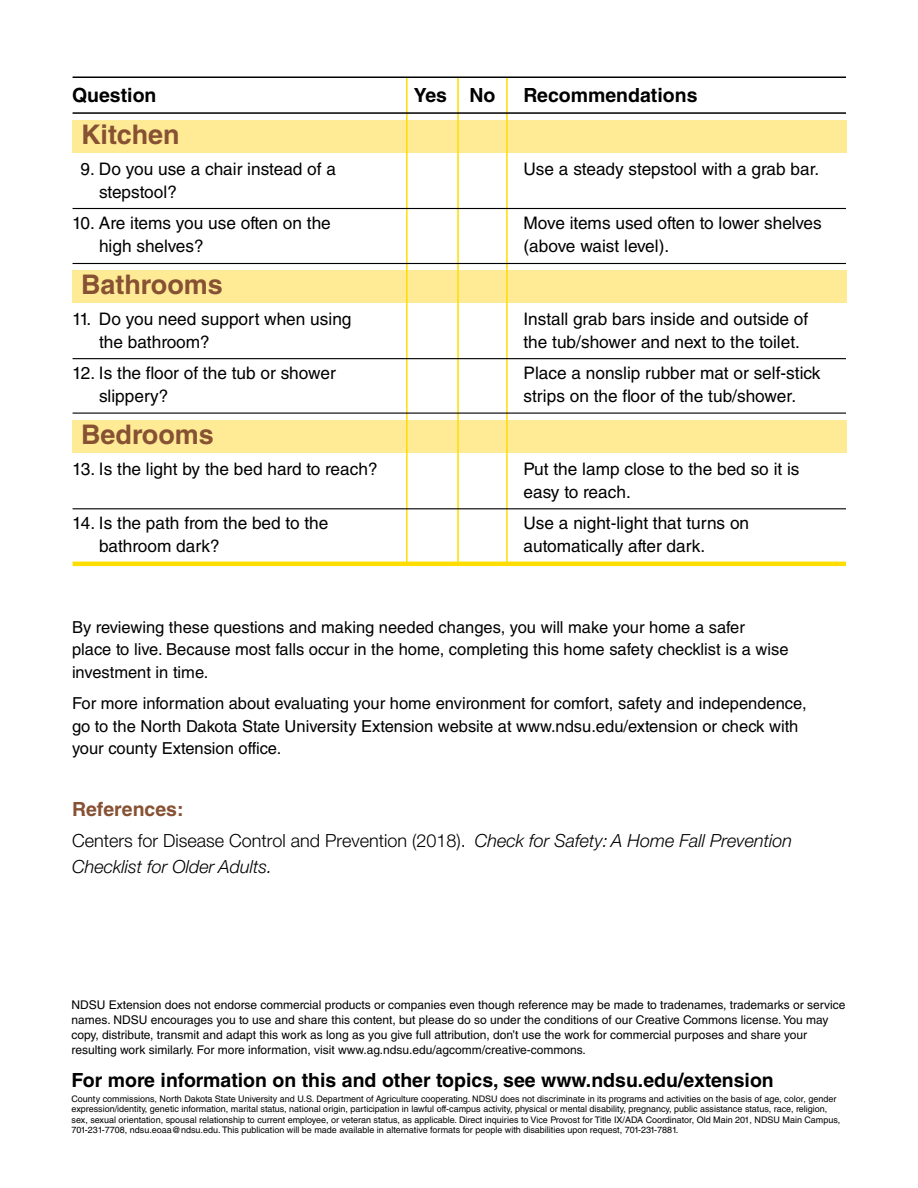
<style>
.page{position:relative;width:918px;height:1188px;background:#fff}
.page>*{position:absolute;margin:0;border:0;box-sizing:border-box;transform-origin:0 0}
.Subhead_1{font:700 27px "Helvetica LT Std";color:#875133}
.Body_text{font:700 19.5px "Helvetica LT Std";color:#000}
.t1{font:700 19.5px "Helvetica LT Std";color:#875133}
.t2{font:italic 300 18px/25.3px "Helvetica Neuefor SAS";color:#000}
.Questions{font:17.25px/22.5px "Helvetica LT Std";color:#000}
.t3{font:16.5px/22.5px "Helvetica LT Std";color:#000}
.t4{font:12px/15px "Helvetica LT Std";color:#000}
.t5{font:9px/10.5px "Helvetica LT Std";color:#000}
.s1{font-style:normal}
</style>
<div class="page">
<div style="left:73px;top:120px;width:774px;height:33px;background:#ffeb95"></div>
<div style="left:73px;top:270px;width:774px;height:33px;background:#ffeb95"></div>
<div style="left:73px;top:421px;width:774px;height:32px;background:#ffeb95"></div>
<hr style="left:406px;top:78px;width:2px;height:487px;background:#fd0">
<hr style="left:457px;top:78px;width:2px;height:487px;background:#fd0">
<hr style="left:506px;top:78px;width:2px;height:487px;background:#fd0">
<hr style="left:73px;top:208px;width:773px;height:1px;background:#000">
<hr style="left:73px;top:263px;width:773px;height:1px;background:#000">
<hr style="left:73px;top:358px;width:773px;height:1px;background:#000">
<hr style="left:73px;top:413px;width:773px;height:1px;background:#000">
<hr style="left:73px;top:508px;width:773px;height:1px;background:#000">
<hr style="left:73px;top:562px;width:773px;height:4px;background:#fd0">
<hr style="left:73px;top:112px;width:773px;height:2px;background:#000">
<hr style="left:73px;top:76px;width:773px;height:2px;background:#000">
<p class="Body_text" style="left:72px;top:83px;width:86px">Question</p>
<p class="Body_text" style="left:414px;top:83px;width:83px">Yes No</p>
<p class="Body_text" style="left:523px;top:83px;width:176px">Recommendations</p>
<p class="Subhead_1" style="left:81px;top:118px;width:100px">Kitchen</p>
<p class="Questions" style="left:81px;top:158px;width:257px">9. Do you use a chair instead of a</p>
<p class="Questions" style="left:524px;top:158px;width:297px">Use a steady stepstool with a grab bar.</p>
<p class="Questions" style="left:99px;top:181px;width:79px">stepstool?</p>
<p class="Questions" style="left:72px;top:212px;width:260px">10. Are items you use often on the</p>
<p class="Questions" style="left:524px;top:212px;width:300px">Move items used often to lower shelves</p>
<p class="Questions" style="left:99px;top:235px;width:106px">high shelves?</p>
<p class="Questions" style="left:524px;top:235px;width:147px">(above waist level).</p>
<p class="Subhead_1" style="left:81px;top:268px;width:143px">Bathrooms</p>
<p class="Questions" style="left:72px;top:308px;width:281px">11. Do you need support when using</p>
<p class="Questions" style="left:524px;top:308px;width:286px">Install grab bars inside and outside of</p>
<p class="Questions" style="left:99px;top:331px;width:112px">the bathroom?</p>
<p class="Questions" style="left:524px;top:331px;width:278px">the tub/shower and next to the toilet.</p>
<p class="Questions" style="left:72px;top:362px;width:265px">12. Is the floor of the tub or shower</p>
<p class="Questions" style="left:524px;top:362px;width:298px">Place a nonslip rubber mat or self-stick</p>
<p class="Questions" style="left:99px;top:385px;width:71px">slippery?</p>
<p class="Questions" style="left:524px;top:385px;width:274px">strips on the floor of the tub/shower.</p>
<p class="Subhead_1" style="left:81px;top:418px;width:134px">Bedrooms</p>
<p class="Questions" style="left:72px;top:458px;width:307px">13. Is the light by the bed hard to reach?</p>
<p class="Questions" style="left:524px;top:458px;width:278px">Put the lamp close to the bed so it is easy to reach.</p>
<p class="Questions" style="left:72px;top:512px;width:258px">14. Is the path from the bed to the</p>
<p class="Questions" style="left:524px;top:512px;width:227px">Use a night-light that turns on</p>
<p class="Questions" style="left:99px;top:535px;width:122px">bathroom dark?</p>
<p class="Questions" style="left:524px;top:535px;width:183px">automatically after dark.</p>
<p class="t3" style="left:72px;top:615px;width:718px">By reviewing these questions and making needed changes, you will make your home a safer<br>place to live. Because most falls occur in the home, completing this home safety checklist is a wise investment in time.</p>
<p class="t3" style="left:72px;top:692px;width:736px">For more information about evaluating your home environment for comfort, safety and independence, go to the North Dakota State University Extension website at www.ndsu.edu/extension or check with your county Extension office.</p>
<p class="t1" style="left:72px;top:797px;width:113px">References:</p>
<p class="t2" style="left:72px;top:828px;width:722px"><span class="s1">Centers for Disease Control and Prevention (2018).</span> Check for Safety: A Home Fall Prevention<br>Checklist for Older Adults.</p>
<p class="t4" style="left:72px;top:997px;width:776px">NDSU Extension does not endorse commercial products or companies even though reference may be made to tradenames, trademarks or service names. NDSU encourages you to use and share this content, but please do so under the conditions of our Creative Commons license. You may copy, distribute, transmit and adapt this work as long as you give full attribution, don’t use the work for commercial purposes and share your resulting work similarly. For more information, visit www.ag.ndsu.edu/agcomm/creative-commons.</p>
<p class="Body_text" style="left:72px;top:1068px;width:704px">For more information on this and other topics, see www.ndsu.edu/extension</p>
<p class="t5" style="left:72px;top:1093px;width:770px">County commissions, North Dakota State University and U.S. Department of Agriculture cooperating. NDSU does not discriminate in its programs and activities on the basis of age, color, gender expression/identity, genetic information, marital status, national origin, participation in lawful off-campus activity, physical or mental disability, pregnancy, public assistance status, race, religion, sex, sexual orientation, spousal relationship to current employee, or veteran status, as applicable. Direct inquiries to Vice Provost for Title IX/ADA Coordinator, Old Main 201, NDSU Main Campus, 701-231-7708, ndsu.eoaa@ndsu.edu. This publication will be made available in alternative formats for people with disabilities upon request, 701-231-7881.</p>
</div>
